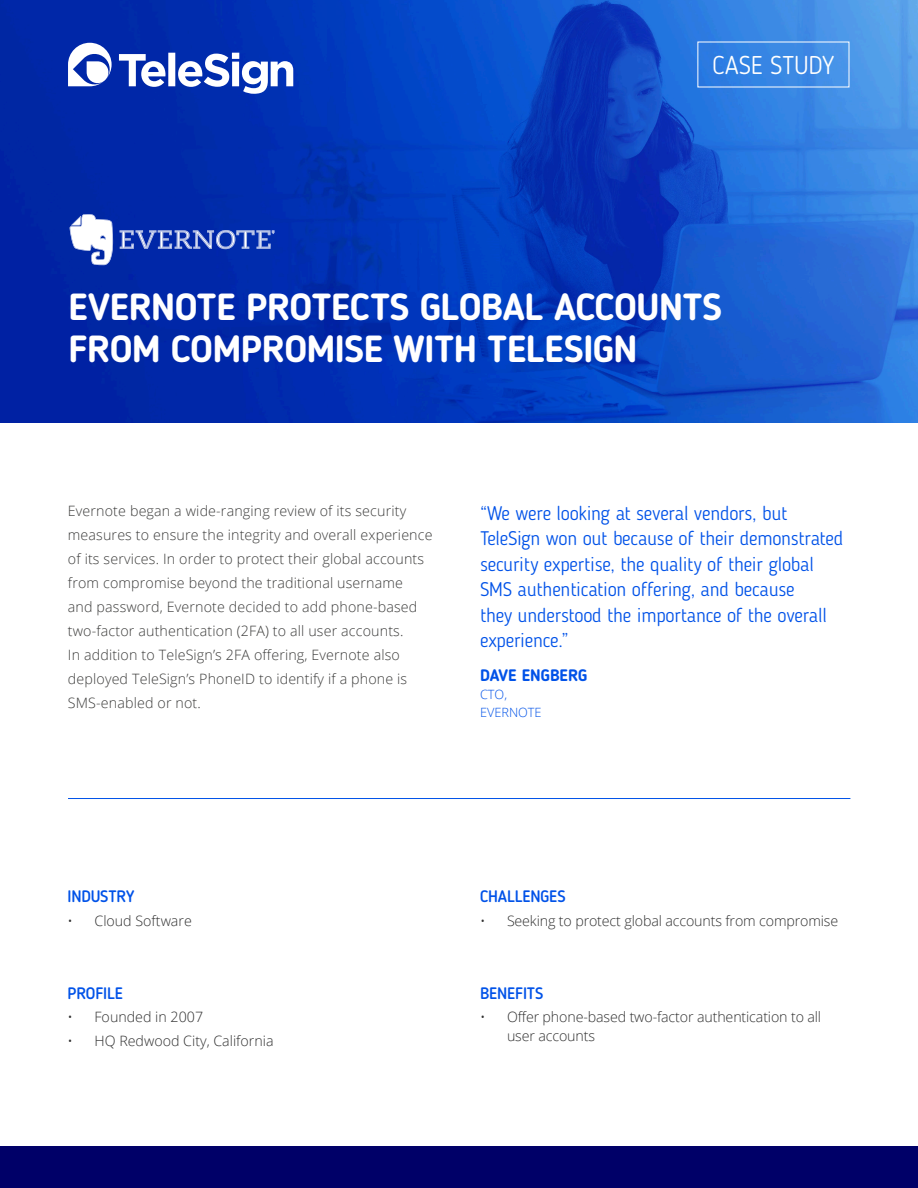
<style>
.page{position:relative;width:918px;height:1188px;background:#fff}
.page>*{position:absolute;margin:0;border:0;box-sizing:border-box;transform-origin:0 0}
.t1{font:700 37.5px/42px "Blogger Sans";letter-spacing:-.01em;color:#fff}
.t2{font:300 25.5px "Blogger Sans";letter-spacing:-.01em;color:#fff}
.Benefit_Body{font:300 19.5px/25.5px "Blogger Sans";letter-spacing:-.01em;color:#0052e8}
.Benefit_Body-2{font:500 16.5px "Blogger Sans";letter-spacing:-.01em;color:#0052e8}
.Benefit_Body-3{font:700 16.5px "Blogger Sans";color:#0052e8}
.Middle_Text_Intro{font:300 14.25px/24px "Open Sans";letter-spacing:.01em;color:#3c3c3b}
.t3{font:300 14.25px/18.8px "Open Sans";letter-spacing:-.01em;color:#303030}
.Benefit_Body-4{font:300 12.75px/18px "Open Sans";color:#0052e8}
</style>
<div class="page">
<img style="left:0;top:0;width:918px;height:423px">
<div style="left:0;top:1146px;width:918px;height:42px;background:#000068"></div>
<svg style="left:119px;top:53px;width:174px;height:41px"></svg>
<svg style="left:68px;top:43px;width:44px;height:43px"></svg>
<hr style="left:68px;top:798px;width:782px;height:1px;background:#0052e8">
<svg style="left:70px;top:214px;width:43px;height:51px"></svg>
<svg style="left:120px;top:230px;width:155px;height:19px;background:#4d69c3"></svg>
<p class="t2" style="left:712px;top:50px;width:123px">CASE STUDY</p>
<p class="t1" style="left:68px;top:285px;width:655px">EVERNOTE PROTECTS GLOBAL ACCOUNTS<br>FROM COMPROMISE WITH TELESIGN</p>
<p class="Middle_Text_Intro" style="left:68px;top:498px;width:366px">Evernote began a wide-ranging review of its security measures to ensure the integrity and overall experience of its services. In order to protect their global accounts from compromise beyond the traditional username<br>and password, Evernote decided to add phone-based two-factor authentication (2FA) to all user accounts.<br>In addition to TeleSign’s 2FA offering, Evernote also deployed TeleSign’s PhoneID to identify if a phone is SMS-enabled or not.</p>
<p class="Benefit_Body" style="left:480px;top:500px;width:365px">“We were looking at several vendors, but TeleSign won out because of their demonstrated security expertise, the quality of their global SMS authentication offering, and because<br>they understood the importance of the overall experience.”</p>
<p class="Benefit_Body-3" style="left:480px;top:665px;width:109px">DAVE ENGBERG</p>
<p class="Benefit_Body-4" style="left:480px;top:685px;width:63px">CTO,<br>EVERNOTE</p>
<p class="Benefit_Body-2" style="left:68px;top:887px;width:68px">INDUSTRY</p>
<p class="t3" style="left:68px;top:911px;width:126px">• Cloud Software</p>
<p class="Benefit_Body-2" style="left:68px;top:983px;width:57px">PROFILE</p>
<p class="t3" style="left:68px;top:1008px;width:137px">• Founded in 2007</p>
<p class="t3" style="left:68px;top:1031px;width:208px">• HQ Redwood City, California</p>
<p class="Benefit_Body-2" style="left:480px;top:887px;width:87px">CHALLENGES</p>
<p class="t3" style="left:480px;top:911px;width:360px">• Seeking to protect global accounts from compromise</p>
<p class="Benefit_Body-2" style="left:480px;top:983px;width:65px">BENEFITS</p>
<p class="t3" style="left:507px;top:1008px;width:316px;text-indent:-27px">• Offer phone-based two-factor authentication to all user accounts</p>
</div>
